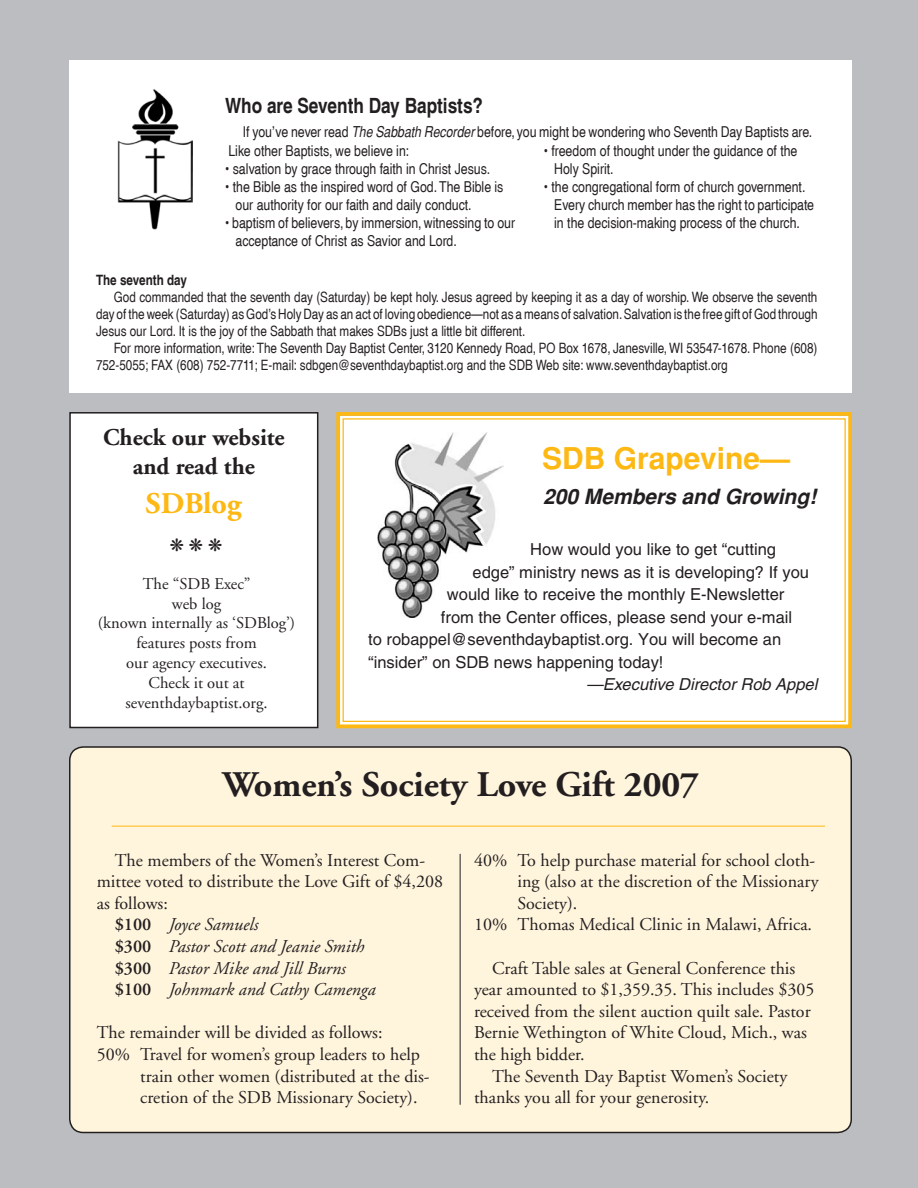
<style>
.page{position:relative;width:918px;height:1188px;background:#bcbdc0}
.page>*{position:absolute;margin:0;border:0;box-sizing:border-box;transform-origin:0 0}
.t1{font:700 36px "Adobe Garamond";color:#231f20}
.t2{font:700 30px "Helvetica";color:#fdb813}
.t3{font:700 30px "Adobe Garamond";color:#fdb813}
.t4{font:700 24px/28.8px "Adobe Garamond";color:#231f20;text-align:center}
.t5{font:700 condensed 21px "Helvetica";color:#231f20}
.t6{font:italic 700 21px "Helvetica";color:#231f20}
.t7{font:18px "Adobe Garamond";color:#231f20}
.t8{font:italic 18px "Adobe Garamond";color:#231f20}
.t9{font:16.5px "Helvetica";color:#231f20}
.t10{font:16.5px/19.8px "Adobe Garamond";color:#231f20;text-align:center}
.t11{font:italic 16.5px "Helvetica";color:#231f20}
.t12{font:condensed 15px/18px "Helvetica";color:#231f20}
.t13{font:condensed 14.25px/17.1px "Helvetica";color:#231f20;text-align:justify}
.t14{font:700 condensed 14.25px "Helvetica";color:#231f20}
.s1{font-style:italic}
.s2{font-weight:600;font-style:normal}
</style>
<div class="page">
<div style="left:69px;top:60px;width:782px;height:333px;background:#fff"></div>
<img style="left:117px;top:89px;width:76px;height:141px">
<div style="left:70px;top:747px;width:781px;height:385px;background:#fff4dc;border-radius:14px"></div>
<div style="left:69px;top:746px;width:783px;height:387px;border:2px solid #231f20;border-radius:14px"></div>
<hr style="left:460px;top:854px;width:1px;height:251px;background:#231f20">
<hr style="left:112px;top:826px;width:713px;height:1px;background:#fdb813">
<div style="left:70px;top:413px;width:248px;height:315px;background:#fff"></div>
<div style="left:69px;top:412px;width:249px;height:316px;border:2px solid #231f20"></div>
<div style="left:336px;top:412px;width:516px;height:317px;background:#fff"></div>
<div style="left:343px;top:418px;width:503px;height:304px;border:1px solid #fdb813"></div>
<img style="left:378px;top:433px;width:126px;height:185px">
<p class="t5" style="left:225px;top:93px;width:260px">Who are Seventh Day Baptists?</p>
<p class="t12" style="left:228px;top:123px;width:585px;line-height:18.9px;text-indent:14px">If you’ve never read <span class="s1">The Sabbath Recorder</span> before, you might be wondering who Seventh Day Baptists are.<br>Like other Baptists, we believe in:</p>
<p class="t12" style="left:225px;top:160px;width:267px">• salvation by grace through faith in Christ Jesus.</p>
<p class="t12" style="left:236px;top:178px;width:269px;text-indent:-10px">• the Bible as the inspired word of God. The Bible is our authority for our faith and daily conduct.</p>
<p class="t12" style="left:236px;top:214px;width:281px;text-indent:-10px">• baptism of believers, by immersion, witnessing to our acceptance of Christ as Savior and Lord.</p>
<p class="t12" style="left:554px;top:142px;width:245px;text-indent:-10px">• freedom of thought under the guidance of the<br>Holy Spirit.</p>
<p class="t12" style="left:554px;top:178px;width:261px;text-indent:-10px">• the congregational form of church govern ment.<br>Every church member has the right to partici pate in the decision-making process of the church.</p>
<p class="t14" style="left:96px;top:271px;width:92px">The seventh day</p>
<p class="t13" style="left:96px;top:289px;width:723px;text-indent:18px">God commanded that the seventh day (Saturday) be kept holy. Jesus agreed by keeping it as a day of worship. We observe the seventh day of the week (Saturday) as God’s Holy Day as an act of loving obedience—not as a means of salvation. Salvation is the free gift of God through Jesus our Lord. It is the joy of the Sabbath that makes SDBs just a little bit different.</p>
<p class="t13" style="left:96px;top:340px;width:723px;text-indent:18px">For more information, write: The Seventh Day Baptist Center, 3120 Kennedy Road, PO Box 1678, Janesville, WI 53547-1678. Phone (608)<br>752-5055; FAX (608) 752-7711; E-mail: sdbgen@seventhdaybaptist.org and the SDB Web site: www.seventhdaybaptist.org</p>
<h3 class="t4" style="left:103px;top:423px;width:183px">Check our website and read the</h3>
<h2 class="t3" style="left:146px;top:487px;width:97px">SDBlog</h2>
<p class="t10" style="left:98px;top:574px;width:199px">The “SDB Exec”<br>web log<br>(known internally as ‘SDBlog’) features posts from<br>our agency executives.<br>Check it out at seventhdaybaptist.org.</p>
<h2 class="t2" style="left:542px;top:441px;width:249px">SDB Grapevine—</h2>
<p class="t6" style="left:543px;top:485px;width:275px">200 Members and Growing!</p>
<p class="t9" style="left:530px;top:540px;width:247px">How would you like to get “cutting</p>
<p class="t9" style="left:472px;top:562px;width:338px">edge” ministry news as it is developing? If you</p>
<p class="t9" style="left:447px;top:585px;width:339px">would like to receive the monthly E-Newsletter</p>
<p class="t9" style="left:441px;top:607px;width:353px">from the Center offices, please send your e-mail</p>
<p class="t9" style="left:368px;top:630px;width:414px">to robappel@seventhdaybaptist.org. You will become an</p>
<p class="t9" style="left:368px;top:653px;width:297px">“insider” on SDB news happening today!</p>
<p class="t11" style="left:586px;top:675px;width:233px">—Executive Director Rob Appel</p>
<h1 class="t1" style="left:223px;top:765px;width:478px">Women’s Society Love Gift 2007</h1>
<p class="t7" style="left:115px;top:850px;width:312px">The members of the Women’s Interest Com-</p>
<p class="t7" style="left:97px;top:872px;width:348px">mittee voted to distribute the Love Gift of $4,208</p>
<p class="t7" style="left:97px;top:893px;width:73px">as follows:</p>
<p class="t8" style="left:115px;top:915px;width:145px"><span class="s2">$100</span> Joyce Samuels</p>
<p class="t8" style="left:115px;top:937px;width:251px"><span class="s2">$300</span> Pastor Scott and Jeanie Smith</p>
<p class="t8" style="left:115px;top:958px;width:233px"><span class="s2">$300</span> Pastor Mike and Jill Burns</p>
<p class="t8" style="left:115px;top:980px;width:263px"><span class="s2">$100</span> Johnmark and Cathy Camenga</p>
<p class="t7" style="left:97px;top:1023px;width:287px">The remainder will be divided as follows:</p>
<p class="t7" style="left:97px;top:1045px;width:325px">50% Travel for women’s group leaders to help</p>
<p class="t7" style="left:140px;top:1066px;width:291px">train other women (distributed at the dis-</p>
<p class="t7" style="left:140px;top:1088px;width:279px">cretion of the SDB Missionary Society).</p>
<p class="t7" style="left:474px;top:850px;width:343px">40% To help purchase material for school cloth-</p>
<p class="t7" style="left:518px;top:872px;width:303px">ing (also at the discretion of the Missionary</p>
<p class="t7" style="left:518px;top:893px;width:61px">Society).</p>
<p class="t7" style="left:474px;top:915px;width:340px">10% Thomas Medical Clinic in Malawi, Africa.</p>
<p class="t7" style="left:492px;top:958px;width:305px">Craft Table sales at General Conference this</p>
<p class="t7" style="left:474px;top:980px;width:342px">year amounted to $1,359.35. This includes $305</p>
<p class="t7" style="left:474px;top:1001px;width:338px">received from the silent auction quilt sale. Pastor</p>
<p class="t7" style="left:474px;top:1023px;width:334px">Bernie Wethington of White Cloud, Mich., was</p>
<p class="t7" style="left:474px;top:1045px;width:112px">the high bidder.</p>
<p class="t7" style="left:492px;top:1066px;width:297px">The Seventh Day Baptist Women’s Society</p>
<p class="t7" style="left:474px;top:1088px;width:237px">thanks you all for your generosity.</p>
</div>
